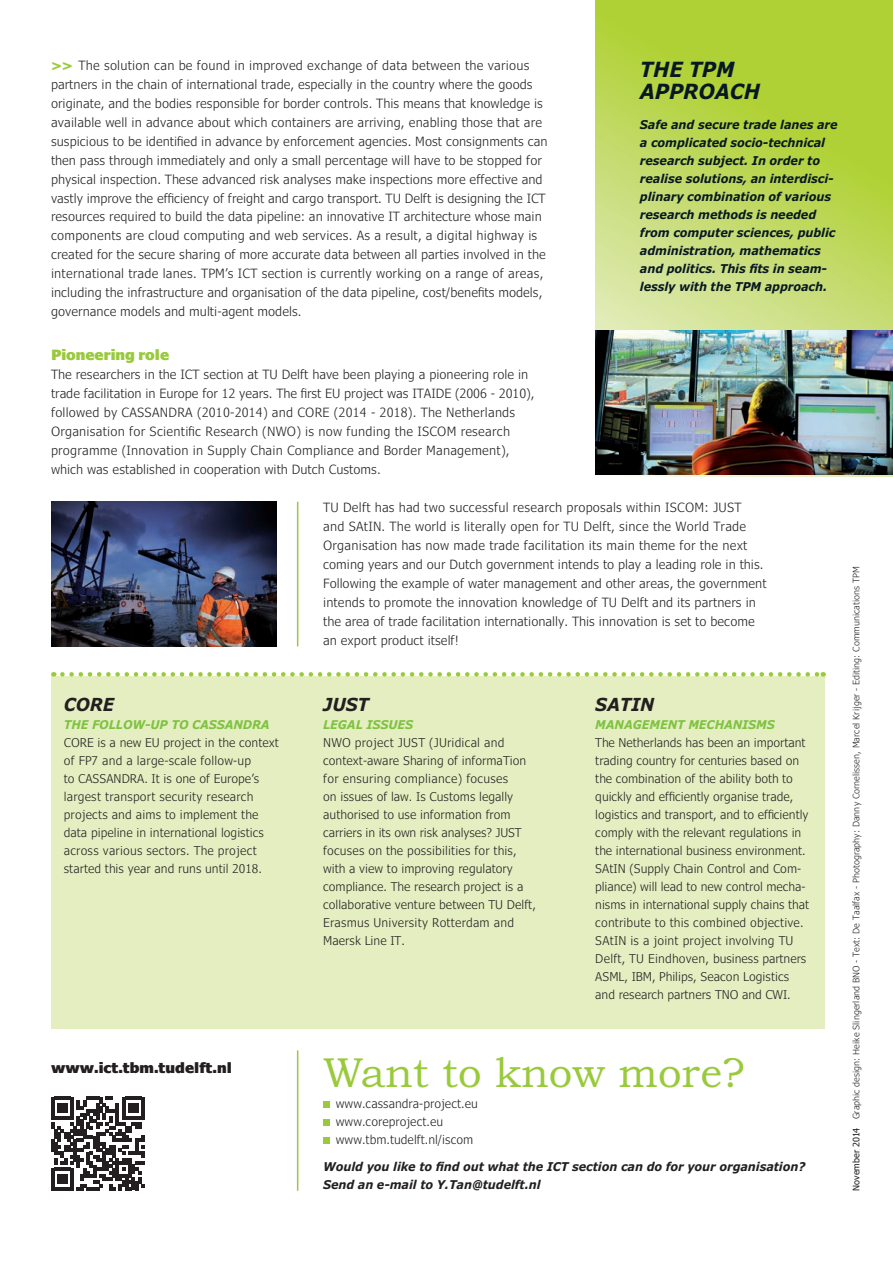
<style>
.page{position:relative;width:893px;height:1263px;background:#fff}
.page>*{position:absolute;margin:0;border:0;box-sizing:border-box;transform-origin:0 0}
.t1{font:42px "Bookman Old Style Std";color:#99ca3b}
.t2{font:italic 700 21px/22.5px "Tahoma Tu";letter-spacing:.1em;color:#071822}
.t3{font:italic 700 18px "Tahoma Tu";color:#231f20}
.t4{font:900 14.25px "Tahoma Tu";color:#231f20}
.t5{font:900 14.25px "Tahoma Tu";color:#99ca3b}
.t6{font:300 12.75px/18.9px "Tahoma Tu";color:#231f20}
.t7{font:300 12.15px/18px "Tahoma Tu";color:#231f20}
.t8{font:italic 700 12.15px/18px "Tahoma Tu";color:#071822}
.t9{font:italic 700 12.15px/18px "Tahoma Tu";color:#231f20}
.t10{font:italic 700 12.15px "Tahoma Tu";letter-spacing:.015em;color:#7fc241}
.t11{font:italic 700 12.15px "Tahoma Tu";letter-spacing:.115em;color:#7fc241}
.t12{font:300 9px "Tahoma Tu";color:#231f20}
.s1{font-weight:900;font-size:12.15px;color:#99ca3b}
.s2{font-weight:400}
</style>
<div class="page">
<div style="left:51px;top:676px;width:774px;height:353px;background:#e4eec1"></div>
<svg style="left:595px;top:0;width:298px;height:476px;background:#bdd75a"></svg>
<div style="left:323px;top:1101px;width:7px;height:7px;background:#99ca3b"></div>
<div style="left:323px;top:1119px;width:7px;height:7px;background:#99ca3b"></div>
<div style="left:323px;top:1137px;width:7px;height:7px;background:#99ca3b"></div>
<img style="left:595px;top:330px;width:298px;height:145px">
<hr style="left:297px;top:502px;width:1px;height:144px;background:#99ca3b">
<hr style="left:297px;top:1050px;width:1px;height:141px;background:#99ca3b">
<svg style="left:62px;top:672px;width:762px;height:5px"></svg>
<img style="left:51px;top:502px;width:225px;height:144px">
<svg style="left:51px;top:1097px;width:94px;height:93px"></svg>
<p class="t6" style="left:51px;top:55px;width:498px"><span class="s1">&gt;&gt;</span> The solution can be found in improved exchange of data between the various partners in the chain of international trade, especially in the country where the goods originate, and the bodies responsible for border controls. This means that knowledge is available well in advance about which containers are arriving, enabling those that are suspicious to be identified in advance by enforcement agencies. Most consignments can then pass through immediately and only a small percentage will have to be stopped for physical inspection. These advanced risk analyses make inspections more effective and vastly improve the efficiency of freight and cargo transport. TU Delft is designing the ICT resources required to build the data pipeline: an innovative IT architecture whose main components are cloud computing and web services. As a result, a digital highway is created for the secure sharing of more accurate data between all parties involved in the international trade lanes. TPM’s ICT section is currently working on a range of areas, including the infrastructure and organisation of the data pipeline, cost/benefits models, governance models and multi-agent models.</p>
<p class="t5" style="left:51px;top:346px;width:120px">Pioneering role</p>
<p class="t6" style="left:51px;top:364px;width:485px">The researchers in the ICT section at TU Delft have been playing a pioneering role in trade facilitation in Europe for 12 years. The first EU project was ITAIDE (2006 - 2010), followed by CASSANDRA (2010-2014) and CORE (2014 - 2018). The Netherlands Organisation for Scientific Research (NWO) is now funding the ISCOM research programme (Innovation in Supply Chain Compliance and Border Management), which was established in cooperation with Dutch Customs.</p>
<h2 class="t2" style="left:640px;top:57px;width:119px">The TPM approach</h2>
<p class="t8" style="left:640px;top:116px;width:199px">Safe and secure trade lanes are a complicated socio-technical research subject. In order to realise solutions, an interdisci&shy;plinary combination of various research methods is needed from computer sciences, public administration, mathematics and politics. This fits in seam&shy;lessly with the TPM approach.</p>
<h3 class="t3" style="left:64px;top:693px;width:52px">CORE</h3>
<p class="t10" style="left:64px;top:717px;width:207px">the follow-up to CASSANDRA</p>
<p class="t7" style="left:64px;top:733px;width:217px">CORE is a new EU project in the context of FP7 and a large-scale follow-up<br>to CASSANDRA. It is one of Europe’s largest transport security research projects and aims to implement the data pipeline in international logistics across various sectors. The project started this year and runs until 2018.</p>
<p class="t4" style="left:51px;top:1058px;width:182px">www.ict.tbm.tudelft.nl</p>
<p class="t6" style="left:323px;top:498px;width:445px">TU Delft has had two successful research proposals within ISCOM: JUST<br>and SAtIN. The world is literally open for TU Delft, since the World Trade Organisation has now made trade facilitation its main theme for the next coming years and our Dutch government intends to play a leading role in this.<br>Following the example of water management and other areas, the government intends to promote the innovation knowledge of TU Delft and its partners in the area of trade facilitation internationally. This innovation is set to become an export product itself!</p>
<h3 class="t3" style="left:323px;top:693px;width:47px">JUST</h3>
<p class="t10" style="left:323px;top:717px;width:59px">lega l issu</p>
<p class="t10" style="left:397px;top:717px;width:16px">es</p>
<p class="t7" style="left:323px;top:733px;width:214px">NWO project JUST (JUridical and context-aware Sharing of informaTion for ensuring compliance) focuses<br>on issues of law. Is Customs legally authorised to use information from carriers in its own risk analyses? JUST focuses on the possibilities for this, with a view to improving regulatory compliance. The research project is a collaborative venture between TU Delft, Erasmus University Rotterdam and Maersk Line IT.</p>
<h3 class="t3" style="left:595px;top:693px;width:60px">SAtIN</h3>
<p class="t10" style="left:595px;top:717px;width:11px">manag</p>
<p class="t11" style="left:642px;top:717px;width:117px">ement mechanisms</p>
<p class="t7" style="left:595px;top:733px;width:215px">The Netherlands has been an important trading country for centuries based on the combination of the ability both to quickly and efficiently organise trade, logistics and transport, and to efficiently comply with the relevant regulations in the international business environment.<br>SAtIN (Supply Chain Control and Com&shy;pliance) will lead to new control mecha&shy;nisms in international supply chains that contribute to this combined objective.<br>SAtIN is a joint project involving TU Delft, TU Eindhoven, business partners ASML, IBM, Philips, Seacon Logistics and research partners TNO and CWI.</p>
<h1 class="t1" style="left:323px;top:1049px;width:423px">Want to know more?</h1>
<p class="t7" style="left:336px;top:1094px;width:144px">www.cassandra-project.eu www.coreproject.eu www.tbm.tudelft.nl/iscom</p>
<p class="t9" style="left:323px;top:1157px;width:484px">Would you like to find out what the ICT section can do for your organisation?<br>Send an e-mail to Y.Tan@tudelft.nl</p>
<p class="t12" style="left:850px;top:1191px;width:626px;rotate:-90deg"><span class="s2">November 2014</span> Graphic design: Heike Slingerland BNO - Text: De Taalfax - Photography: Danny Cornelissen, Marcel Krijger - Editing: Communications TPM</p>
</div>
